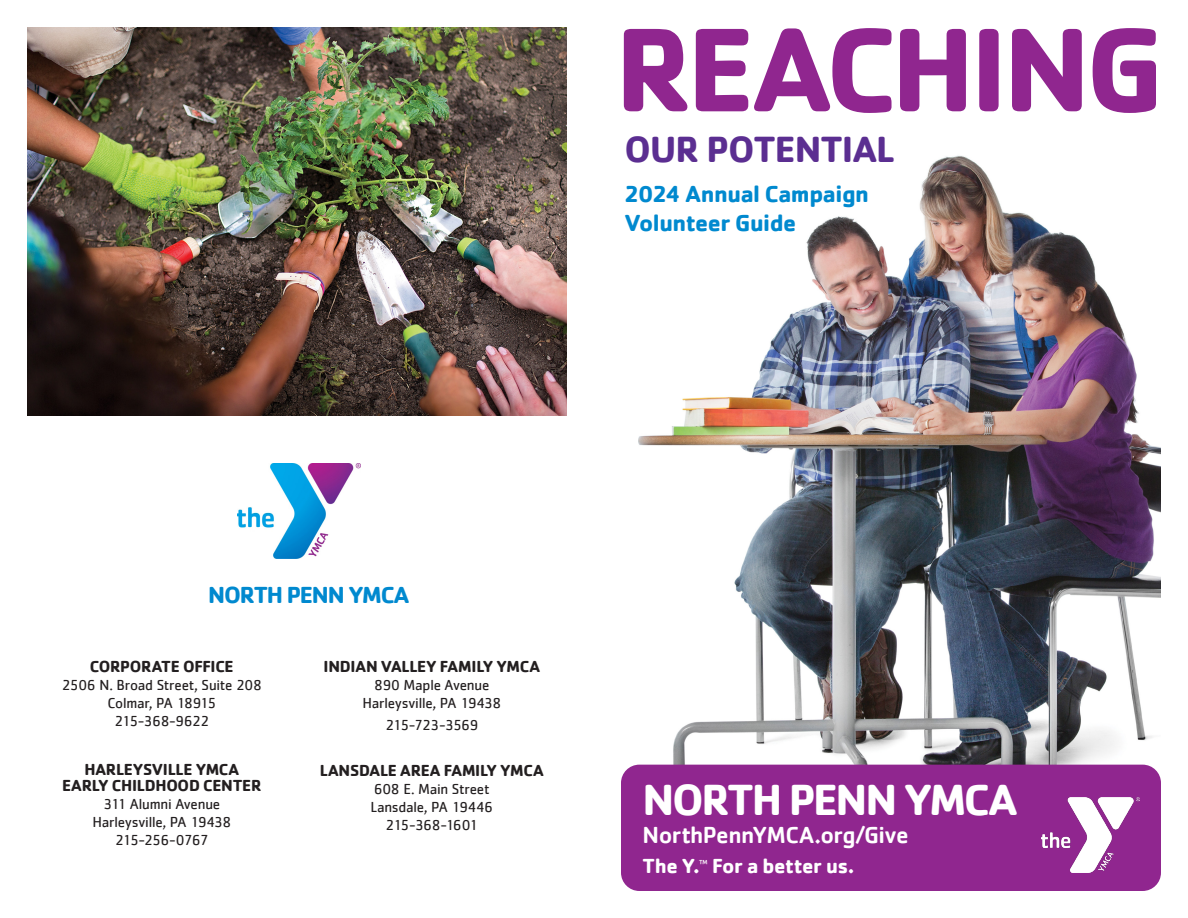
<style>
.page{position:relative;width:1188px;height:918px;background:#fff}
.page>*{position:absolute;margin:0;border:0;box-sizing:border-box;transform-origin:0 0}
.t1{font:700 123.3px "Cachet";letter-spacing:-.04em;color:#90268f}
.t2{font:700 45px "Cachet";letter-spacing:-.05em;color:#fff}
.t3{font:700 37.65px "Cachet";letter-spacing:-.025em;color:#5b2e91}
.t4{font:700 24px "Cachet";letter-spacing:-.02em;color:#0089cf}
.t5{font:500 24px "Cachet";letter-spacing:-.025em;color:#fff}
.t6{font:700 24px "Cachet";letter-spacing:-.045em;color:#0089cf}
.t7{font:700 21px "Cachet";letter-spacing:-.02em;color:#fff}
.t8{font:700 16.5px "Cachet";letter-spacing:-.015em;color:#231f20}
.t9{font:15px/18px "Cachet";letter-spacing:-.02em;color:#231f20;text-align:center}
.t10{font:15px "Cachet";letter-spacing:-.055em;color:#231f20}
</style>
<div class="page">
<img style="left:638px;top:155px;width:523px;height:624px">
<div style="left:621px;top:765px;width:540px;height:126px;background:#90268f;border-radius:18px"></div>
<img style="left:1041px;top:798px;width:99px;height:75px">
<img style="left:237px;top:464px;width:124px;height:94px">
<img style="left:27px;top:27px;width:540px;height:388px">
<p class="t1" style="left:615px;top:-10px;width:551px">REACHING</p>
<p class="t3" style="left:624px;top:124px;width:271px">OUR POTENTIAL</p>
<p class="t4" style="left:624px;top:179px;width:246px">2024 Annual Campaign</p>
<p class="t4" style="left:624px;top:208px;width:173px">Volunteer Guide</p>
<p class="t6" style="left:208px;top:580px;width:203px">NORTH PENN YMCA</p>
<p class="t8" style="left:90px;top:656px;width:145px">CORPORATE OFFICE</p>
<p class="t9" style="left:62px;top:676px;width:202px">2506 N. Broad Street, Suite 208<br>Colmar, PA 18915<br>215-368-9622</p>
<p class="t8" style="left:84px;top:758px;width:156px">HARLEYSVILLE YMCA</p>
<p class="t8" style="left:62px;top:775px;width:201px">EARLY CHILDHOOD CENTER</p>
<p class="t9" style="left:92px;top:795px;width:140px">311 Alumni Avenue<br>Harleysville, PA 19438<br>215-256-0767</p>
<p class="t8" style="left:324px;top:656px;width:218px">INDIAN VALLEY FAMILY YMCA</p>
<p class="t9" style="left:362px;top:676px;width:140px">890 Maple Avenue<br>Harleysville, PA 19438</p>
<p class="t10" style="left:385px;top:716px;width:94px">215-723-3569</p>
<p class="t8" style="left:320px;top:759px;width:225px">LANSDALE AREA FAMILY YMCA</p>
<p class="t9" style="left:370px;top:779px;width:124px">608 E. Main Street<br>Lansdale, PA 19446<br>215-368-1601</p>
<p class="t2" style="left:643px;top:770px;width:376px">NORTH PENN YMCA</p>
<p class="t5" style="left:643px;top:821px;width:267px">NorthPennYMCA.org/Give</p>
<p class="t7" style="left:643px;top:852px;width:213px">The Y.<sup>™</sup> For a better us.</p>
</div>
